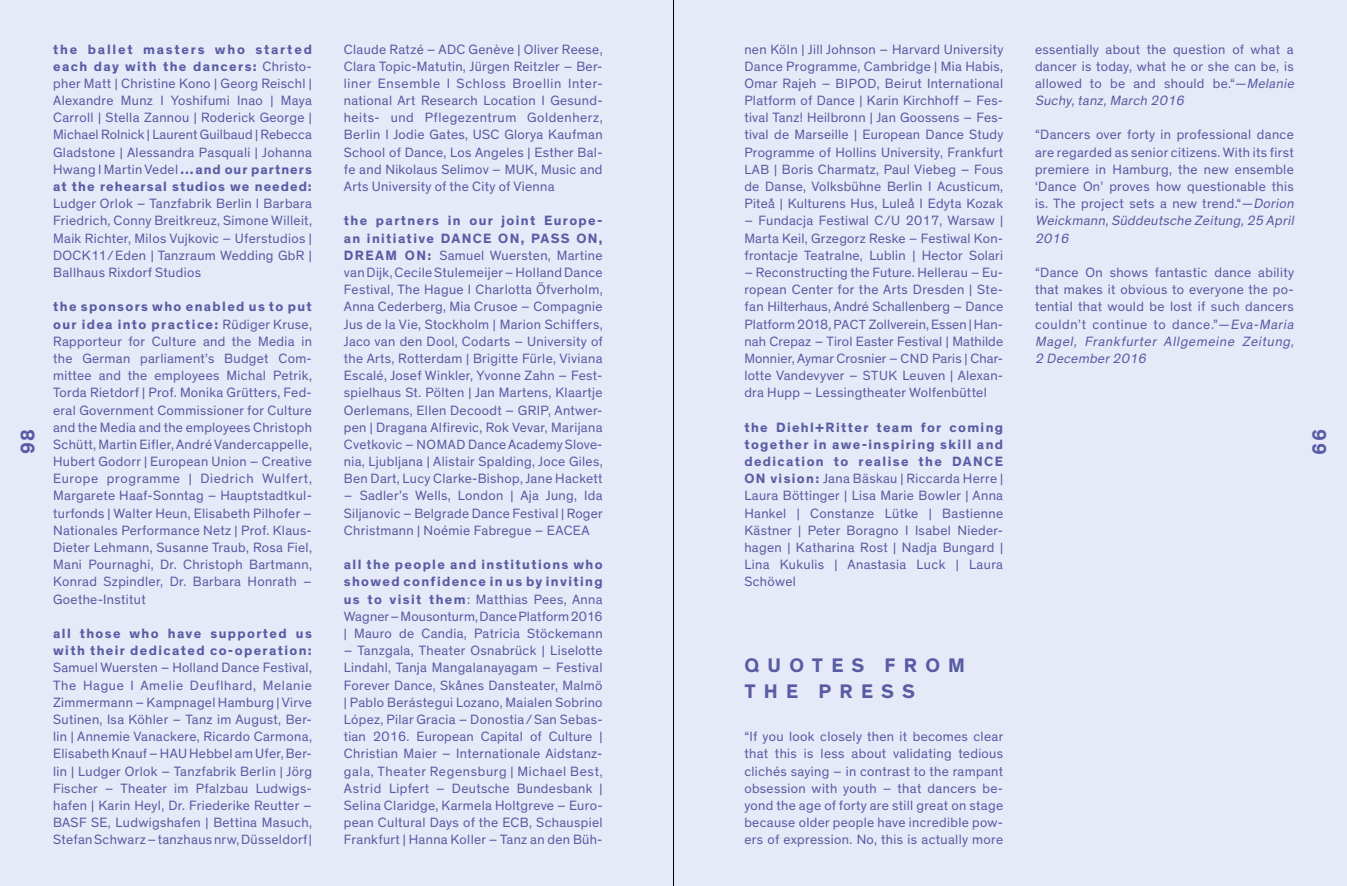
<style>
.page{position:relative;width:1347px;height:886px;background:#fff}
.page>*{position:absolute;margin:0;border:0;box-sizing:border-box;transform-origin:0 0}
.t1{font:700 20px/25.4px "Theinhardt";letter-spacing:.41em;color:#595ca4}
.t2{font:13.75px/17.2px "Theinhardt";letter-spacing:.025em;color:#595ca4;text-align:justify}
.t3{font:700 13.75px/17.2px "Theinhardt";letter-spacing:.1em;color:#595ca4}
.s1{font-weight:700}
.s2{font-size:13.5px}
.s3{font-style:italic}
</style>
<div class="page">
<div style="left:0;top:0;width:1346px;height:886px;background:#e6eaf8"></div>
<hr style="left:673px;top:0;width:1px;height:886px;background:#000">
<h1 class="t1" style="left:16px;top:454px;width:27px;rotate:-90deg">98</h1>
<p class="t2" style="left:53px;top:41px;width:260px"><span class="s1">the ballet masters who started each day with the dancers:</span> Christo&shy;pher Matt | Christine Kono | Georg Reischl | Alexandre Munz I Yoshifumi Inao | Maya Carroll | Stella Zannou | Roderick George | Michael Rolnick | Laurent Guilbaud | Rebecca Gladstone | Alessandra Pasquali | Johanna Hwang I Martin Vedel <span class="s1">… and our partners at the rehearsal studios we needed:</span></p>
<p class="t2" style="left:53px;top:195px;width:260px">Ludger Orlok – Tanzfabrik Berlin I Barbara Friedrich, Conny Breitkreuz, Simone Willeit, Maik Richter, Milos Vujkovic – Uferstudios | DOCK11/Eden | Tanzraum Wedding GbR | Ballhaus Rixdorf Studios</p>
<p class="t2" style="left:53px;top:298px;width:260px"><span class="s1">the sponsors who enabled us to put our idea into practice:</span> Rüdiger Kruse, Rapporteur for Culture and the Media in the German parliament’s Budget Com&shy;mittee and the employees Michal Petrik, Torda Rietdorf | Prof. Monika Grütters, Fed&shy;eral Government Commissioner for Culture and the Media and the employees Christoph Schütt, Martin Eifler, André Vandercappelle, Hubert Godorr | European Union – Creative Europe programme | Diedrich Wulfert, Margarete Haaf-Sonntag – Hauptstadtkul&shy;turfonds | Walter Heun, Elisabeth Pilhofer – Nationales Performance Netz | Prof. Klaus-Dieter Lehmann, Susanne Traub, Rosa Fiel, Mani Pournaghi, Dr. Christoph Bartmann, Konrad Szpindler, Dr. Barbara Honrath – Goethe-Institut</p>
<p class="t3" style="left:53px;top:625px;width:260px">all those who have supported us with their dedicated co-operation:</p>
<p class="t2" style="left:53px;top:659px;width:260px">Samuel Wuersten – Holland Dance Festival, The Hague I Amelie Deuflhard, Melanie Zimmermann – Kampnagel Hamburg | Virve Sutinen, Isa Köhler – Tanz im August, Ber&shy;lin | Annemie Vanackere, Ricardo Carmona, Elisabeth Knauf – HAU Hebbel am Ufer, Ber&shy;lin | Ludger Orlok – Tanzfabrik Berlin | Jörg Fischer – Theater im Pfalzbau Ludwigs&shy;hafen | Karin Heyl, Dr. Friederike Reutter – BASF SE, Ludwigshafen | Bettina Masuch, Stefan Schwarz – tanzhaus nrw, Düsseldorf |</p>
<p class="t2" style="left:344px;top:41px;width:260px">Claude Ratzé – ADC Genève | Oliver Reese, Clara Topic-Matutin, Jürgen Reitzler – Ber&shy;liner Ensemble I Schloss Broellin Inter&shy;national Art Research Location I Gesund&shy;heits- und Pflegezentrum Goldenherz, Berlin I Jodie Gates, USC Glorya Kaufman School of Dance, Los Angeles | Esther Bal&shy;fe and Nikolaus Selimov – MUK, Music and Arts University of the City of Vienna</p>
<p class="t3" style="left:344px;top:212px;width:260px">the partners in our joint Europe&shy;an initiative DAN</p>
<p class="t2" style="left:344px;top:230px;width:260px;text-indent:232px"><span class="s1">ON , DR EAM ON :</span> Samuel Wuersten, Martine van Dijk, Cecile Stulemeijer – Holland Dance Festival, The Hague I Charlotta Öfverholm, Anna Cederberg, Mia Crusoe – Compagnie Jus de la Vie, Stockholm | Marion Schiffers, Jaco van den Dool, Codarts – University of the Arts, Rotterdam | Brigitte Fürle, Viviana Escalé, Josef Winkler, Yvonne Zahn – Fest&shy;spielhaus St. Pölten | Jan Martens, Klaartje Oerlemans, Ellen Decoodt – GRIP, Antwer&shy;pen | Dragana Alfirevic, Rok Vevar, Marijana Cvetkovic – <span class="s2">Nomad</span></p>
<p class="t3" style="left:473px;top:230px;width:69px">CE ON, PASS</p>
<p class="t2" style="left:344px;top:436px;width:260px;text-indent:124px">Dance Academy Slove&shy;nia, Ljubljana | Alistair Spalding, Joce Giles, Ben Dart, Lucy Clarke-Bishop, Jane Hackett</p>
<p class="t2" style="left:344px;top:487px;width:260px">– Sadler’s Wells, London | Aja Jung, Ida Siljanovic – Belgrade Dance Festival | Roger Christmann | Noémie Fabregue – EACEA</p>
<p class="t2" style="left:344px;top:556px;width:260px"><span class="s1">all the people and institutions who showed confidence in us by inviting us to visit them</span>: Matthias Pees, Anna Wagner – Mousonturm, Dance Platform 2016 | Mauro de Candia, Patricia Stöckemann</p>
<p class="t2" style="left:344px;top:642px;width:260px">– Tanzgala, Theater Osnabrück | Liselotte Lindahl, Tanja Mangalanayagam – Festival Forever Dance, Skånes Dansteater, Malmö | Pablo Berástegui Lozano, Maialen Sobrino López, Pilar Gracia – Donostia/San Sebas&shy;tian 2016. European Capital of Culture | Christian Maier – Internationale Aidstanz&shy;gala, Theater Regensburg | Michael Best, Astrid Lipfert – Deutsche Bundesbank | Selina Claridge, Karmela Holtgreve – Euro&shy;pean Cultural Days of the ECB, Schauspiel Frankfurt | Hanna Koller – Tanz an den Büh-</p>
<p class="t2" style="left:744px;top:41px;width:261px">nen Köln | Jill Johnson – Harvard University Dance Programme, Cambridge | Mia Habis, Omar Rajeh – <span class="s2">BIPOD</span>, Beirut International Platform of Dance | Karin Kirchhoff – Fes&shy;tival Tanz! Heilbronn | Jan Goossens – Fes&shy;tival de Marseille | European Dance Study Programme of Hollins University, Frankfurt <span class="s2">LAB</span> | Boris Charmatz, Paul Viebeg – Fous de Danse, Volksbühne Berlin I Acusticum, Piteå | Kulturens Hus, Luleå I Edyta Kozak</p>
<p class="t2" style="left:744px;top:212px;width:260px">– Fundacja Festiwal C/U 2017, Warsaw | Marta Keil, Grzegorz Reske – Festiwal Kon&shy;frontacje Teatralne, Lublin | Hector Solari</p>
<p class="t2" style="left:744px;top:264px;width:260px">– Reconstructing the Future. Hellerau – Eu&shy;ropean Center for the Arts Dresden | Ste&shy;fan Hilterhaus, André Schallenberg – Dance Platform 2018, <span class="s2">PACT</span> Zollverein, Essen | Han&shy;nah Crepaz – Tirol Easter Festival | Mathilde Monnier, Aymar Crosnier – <span class="s2">CND</span> Paris | Char&shy;lotte Vandevyver – <span class="s2">STUK</span> Leuven | Alexan&shy;dra Hupp – Lessingtheater Wolfenbüttel</p>
<p class="t3" style="left:744px;top:419px;width:260px;text-align:justify">the Diehl+Ritter team for coming together in awe-inspiring skill and dedication to realise the DAN</p>
<p class="t2" style="left:744px;top:453px;width:260px;text-align:left;text-indent:240px"><span class="s1">CE<br>ON vision:</span> Jana Bäskau | Riccarda Herre |<br>Laura Böttinger | Lisa Marie Bowler | Anna<br>Hankel | Constanze Lütke | Bastienne<br>Kästner | Peter Boragno I Isabel Nieder&shy;hagen | Katharina Rost | Nadja Bungard |<br>Lina Kukulis | Anastasia Luck | Laura<br>Schöwel</p>
<h1 class="t1" style="left:744px;top:653px;width:219px">Quotes f rom t he</h1>
<h1 class="t1" style="left:818px;top:679px;width:98px">press</h1>
<p class="t2" style="left:744px;top:728px;width:260px">“If you look closely then it becomes clear that this is less about validating tedious clichés saying – in contrast to the rampant obsession with youth – that dancers be&shy;yond the age of forty are still great on stage because older people have incredible pow&shy;ers of expression. No, this is actually more</p>
<p class="t2" style="left:1035px;top:41px;width:263px;text-align:left">essentially about the question of what a dancer is today, what he or she can be, is allowed to be and should be.“—<span class="s3">Melanie Suchy,tanz,March 2016</span></p>
<p class="t2" style="left:1035px;top:127px;width:263px;text-align:left">“Dancers over forty in professional dance are regarded as senior citizens. With its first premiere in Hamburg, the new ensemble ‘Dance On’ proves how questionable this is. The project sets a new trend.“—<span class="s3">Dorion Weickmann,Süddeutsche Zeitung,25 April 2016</span></p>
<p class="t2" style="left:1035px;top:264px;width:263px;text-align:left">“Dance On shows fantastic dance ability that makes it obvious to everyone the po&shy;tential that would be lost if such dancers couldn’t continue to dance.”—<span class="s3">Eva-Maria Magel, Frankfurter Allgemeine Zeitung, 2 December2016</span></p>
<h1 class="t1" style="left:1331px;top:429px;width:27px;rotate:90deg">99</h1>
</div>
